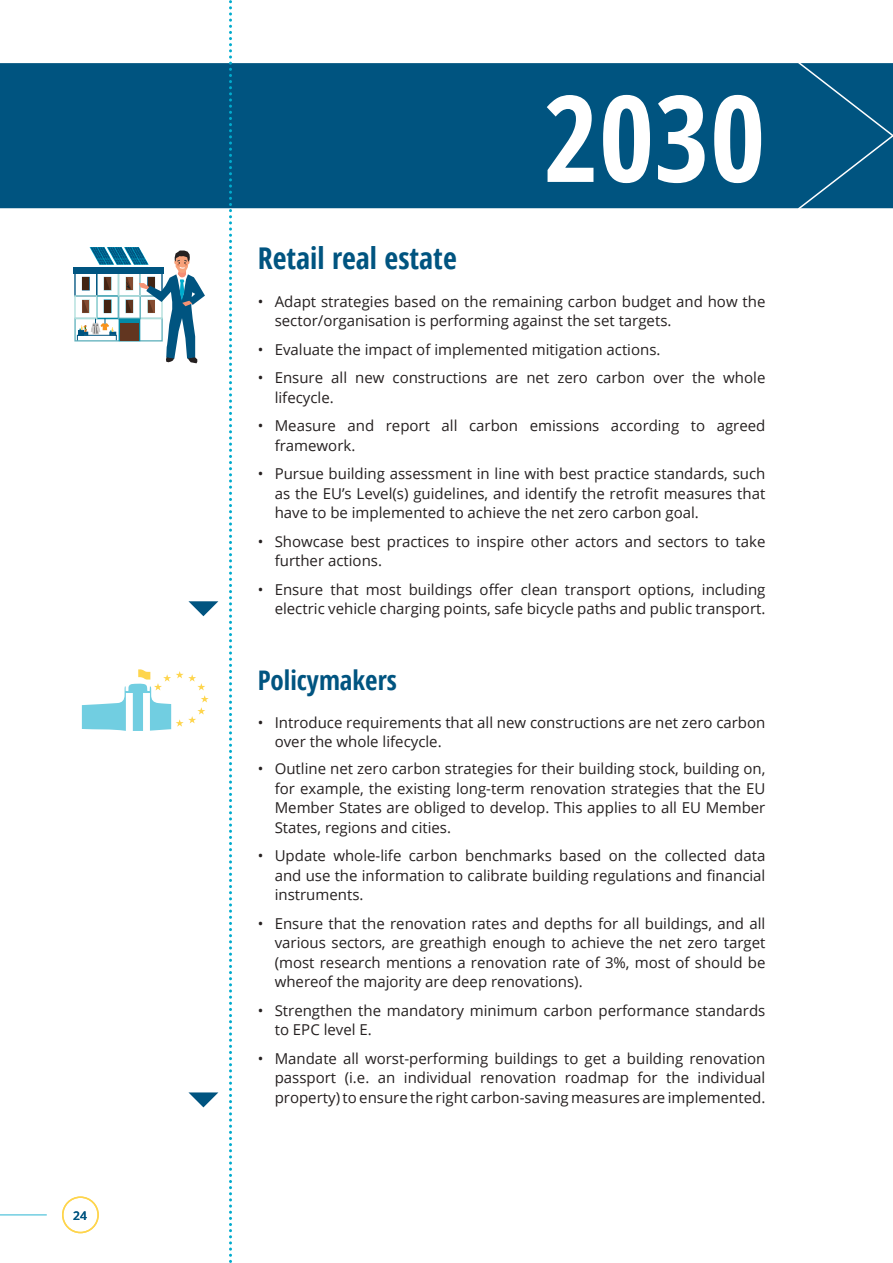
<style>
.page{position:relative;width:893px;height:1263px;background:#fff}
.page>*{position:absolute;margin:0;border:0;box-sizing:border-box;transform-origin:0 0}
.t1{font:700 condensed 120px "Open Sans";color:#fff}
.t2{font:700 condensed 30px "Open Sans";color:#005480}
.t3{font:700 condensed 27px "Open Sans";color:#005480}
.t4{font:15px/19.5px "Open Sans";color:#252020}
.t5{font:600 12px "Open Sans";color:#005480}
</style>
<div class="page">
<hr style="left:0;top:1214px;width:47px;height:1px;background:#71cee1">
<div style="left:0;top:63px;width:893px;height:146px;background:#005480"></div>
<div style="left:73px;top:267px;width:91px;height:7px;background:#005480"></div>
<svg style="left:74px;top:247px;width:131px;height:116px"></svg>
<svg style="left:188px;top:1092px;width:30px;height:15px"></svg>
<svg style="left:188px;top:601px;width:30px;height:15px"></svg>
<svg style="left:229px;top:0;width:3px;height:1263px"></svg>
<svg style="left:82px;top:669px;width:127px;height:62px"></svg>
<div style="left:62px;top:1196px;width:37px;height:37px;border:2px solid #fed54d;border-radius:50%"></div>
<p class="t5" style="left:73px;top:1207px;width:15px">24</p>
<h1 class="t1" style="left:543px;top:55px;width:224px">2030</h1>
<h2 class="t2" style="left:258px;top:237px;width:201px">Retail real estate</h2>
<p class="t4" style="left:275px;top:291px;width:492px;text-indent:-17px">• Adapt strategies based on the remaining carbon budget and how the sector/organisation is performing against the set targets.</p>
<p class="t4" style="left:258px;top:339px;width:404px">• Evaluate the impact of implemented mitigation actions.</p>
<p class="t4" style="left:275px;top:368px;width:492px;text-indent:-17px">• Ensure all new constructions are net zero carbon over the whole lifecycle.</p>
<p class="t4" style="left:275px;top:416px;width:492px;text-indent:-17px">• Measure and report all carbon emissions according to agreed framework.</p>
<p class="t4" style="left:275px;top:464px;width:492px;text-align:justify;text-indent:-17px">• Pursue building assessment in line with best practice standards, such as the EU’s Level(s) guidelines, and identify the retrofit measures that have to be implemented to achieve the net zero carbon goal.</p>
<p class="t4" style="left:275px;top:531px;width:492px;text-indent:-17px">• Showcase best practices to inspire other actors and sectors to take further actions.</p>
<p class="t4" style="left:258px;top:579px;width:509px;text-align:right">• Ensure that most buildings offer clean transport options, including electric vehicle charging points, safe bicycle paths and public transport.</p>
<h3 class="t3" style="left:258px;top:661px;width:141px">Policymakers</h3>
<p class="t4" style="left:275px;top:712px;width:492px;text-indent:-17px">• Introduce requirements that all new constructions are net zero carbon over the whole lifecycle.</p>
<p class="t4" style="left:275px;top:758px;width:492px;text-align:justify;text-indent:-17px">• Outline net zero carbon strategies for their building stock, building on, for example, the existing long-term renovation strategies that the EU Member States are obliged to develop. This applies to all EU Member States, regions and cities.</p>
<p class="t4" style="left:275px;top:845px;width:492px;text-align:justify;text-indent:-17px">• Update whole-life carbon benchmarks based on the collected data and use the information to calibrate building regulations and financial instruments.</p>
<p class="t4" style="left:275px;top:913px;width:492px;text-align:justify;text-indent:-17px">• Ensure that the renovation rates and depths for all buildings, and all various sectors, are greathigh enough to achieve the net zero target (most research mentions a renovation rate of 3%, most of should be whereof the majority are deep renovations).</p>
<p class="t4" style="left:275px;top:1000px;width:492px;text-indent:-17px">• Strengthen the mandatory minimum carbon performance standards to EPC level E.</p>
<p class="t4" style="left:275px;top:1048px;width:492px;text-align:justify;text-indent:-17px">• Mandate all worst-performing buildings to get a building renovation passport (i.e. an individual renovation roadmap for the individual property) to ensure the right carbon-saving measures are implemented.</p>
</div>
